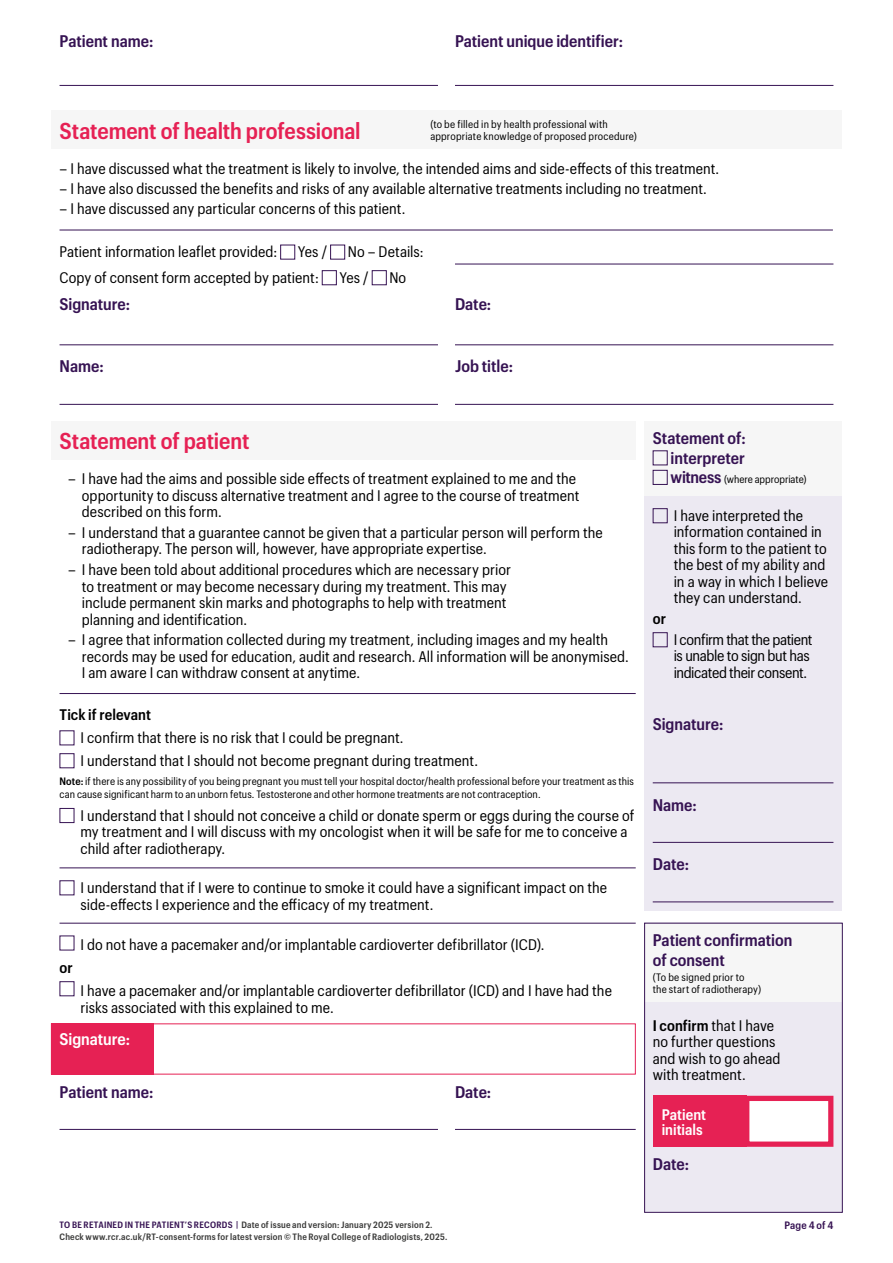
<style>
.page{position:relative;width:893px;height:1263px;background:#fff}
.page>*{position:absolute;margin:0;border:0;box-sizing:border-box;transform-origin:0 0}
.t1{font:600 22.5px "Graphik Compact";letter-spacing:-.005em;color:#e62154}
.t2{font:600 16.5px/19.5px "Graphik Compact";color:#361353;text-align:right}
.t3{font:600 16.5px "Graphik Compact";color:#fff}
.t4{font:15px/16.5px "Graphik Compact";color:#000}
.t5{font:15px/16.5px "Graphik Compact";letter-spacing:-.025em;color:#000}
.t6{font:600 15px "Graphik Compact";letter-spacing:.005em;color:#000}
.t7{font:600 15px/15px "Graphik Compact";color:#fff}
.t8{font:10.5px/12px "Graphik Compact";letter-spacing:.01em;color:#000}
.t9{font:600 10.5px "Graphik Compact";letter-spacing:.02em;color:#361353}
.t10{font:600 9px "Graphik Compact";letter-spacing:.02em;color:#3c3c3b}
.s1{font-weight:600}
.s2{font-weight:600;font-size:16.5px;color:#361353}
.s3{color:#361353}
</style>
<div class="page">
<div style="left:51px;top:421px;width:585px;height:38px;background:#f6f6f6"></div>
<hr style="left:455px;top:85px;width:378px;height:1px;background:#361353">
<hr style="left:60px;top:85px;width:378px;height:1px;background:#361353">
<div style="left:51px;top:111px;width:791px;height:38px;background:#f6f6f6"></div>
<hr style="left:60px;top:344px;width:378px;height:1px;background:#361353">
<hr style="left:455px;top:344px;width:378px;height:1px;background:#361353">
<hr style="left:60px;top:404px;width:378px;height:1px;background:#361353">
<hr style="left:455px;top:404px;width:378px;height:1px;background:#361353">
<hr style="left:60px;top:230px;width:773px;height:1px;background:#361353">
<div style="left:280px;top:245px;width:15px;height:14px;border:1px solid #361353"></div>
<div style="left:330px;top:245px;width:15px;height:14px;border:1px solid #361353"></div>
<div style="left:322px;top:270px;width:15px;height:15px;border:1px solid #361353"></div>
<div style="left:372px;top:270px;width:15px;height:15px;border:1px solid #361353"></div>
<hr style="left:455px;top:264px;width:378px;height:1px;background:#361353">
<hr style="left:455px;top:1129px;width:181px;height:1px;background:#361353">
<hr style="left:60px;top:1129px;width:378px;height:1px;background:#361353">
<div style="left:51px;top:1023px;width:102px;height:51px;background:#e62154"></div>
<div style="left:60px;top:981px;width:14px;height:15px;border:1px solid #361353"></div>
<div style="left:60px;top:753px;width:14px;height:15px;border:1px solid #361353"></div>
<div style="left:60px;top:808px;width:14px;height:15px;border:1px solid #361353"></div>
<hr style="left:60px;top:923px;width:576px;height:1px;background:#361353">
<hr style="left:60px;top:693px;width:576px;height:1px;background:#361353">
<div style="left:644px;top:421px;width:198px;height:489px;background:#ece9f2"></div>
<div style="left:644px;top:421px;width:198px;height:74px;background:#f6f6f6"></div>
<div style="left:653px;top:450px;width:15px;height:15px;border:1px solid #361353"></div>
<div style="left:653px;top:470px;width:15px;height:15px;border:1px solid #361353"></div>
<div style="left:653px;top:508px;width:15px;height:15px;border:1px solid #361353"></div>
<div style="left:653px;top:632px;width:15px;height:15px;border:1px solid #361353"></div>
<hr style="left:653px;top:782px;width:180px;height:1px;background:#361353">
<hr style="left:653px;top:901px;width:180px;height:1px;background:#361353">
<hr style="left:653px;top:842px;width:180px;height:1px;background:#361353">
<div style="left:644px;top:923px;width:198px;height:289px;background:#ece9f2"></div>
<div style="left:644px;top:923px;width:198px;height:78px;background:#f6f6f6"></div>
<div style="left:653px;top:1096px;width:93px;height:51px;background:#e62154"></div>
<div style="left:744px;top:1096px;width:89px;height:51px;background:#fff;border:5px solid #e62154"></div>
<div style="left:644px;top:923px;width:199px;height:290px;border:1px solid #361353"></div>
<hr style="left:60px;top:867px;width:576px;height:1px;background:#361353">
<p class="t2" style="left:60px;top:30px;width:95px">Patient name:</p>
<p class="t2" style="left:455px;top:30px;width:170px">Patient unique identifier:</p>
<p class="t8" style="left:430px;top:118px;width:208px">(to be filled in by health professional with appropriate knowledge of proposed procedure)</p>
<h1 class="t1" style="left:60px;top:114px;width:303px">Statement of health professional</h1>
<p class="t4" style="left:60px;top:159px;width:661px">– I have discussed what the treatment is likely to involve, the intended aims and side-effects of this treatment.</p>
<p class="t4" style="left:60px;top:179px;width:649px">– I have also discussed the benefits and risks of any available alternative treatments including no treatment.</p>
<p class="t4" style="left:60px;top:200px;width:347px">– I have discussed any particular concerns of this patient.</p>
<p class="t4" style="left:60px;top:242px;width:219px">Patient information leaflet provided:</p>
<p class="t4" style="left:298px;top:242px;width:31px">Yes /</p>
<p class="t4" style="left:348px;top:242px;width:77px">No – Details:</p>
<p class="t4" style="left:60px;top:268px;width:261px">Copy of consent form accepted by patient:</p>
<p class="t4" style="left:339px;top:268px;width:31px">Yes /</p>
<p class="t4" style="left:389px;top:268px;width:18px">No</p>
<p class="t2" style="left:60px;top:293px;width:72px">Signature:</p>
<p class="t2" style="left:455px;top:293px;width:38px">Date:</p>
<p class="t2" style="left:60px;top:355px;width:46px">Name:</p>
<p class="t2" style="left:455px;top:355px;width:60px">Job title:</p>
<h1 class="t1" style="left:60px;top:424px;width:191px">Statement of patient</h1>
<p class="t4" style="left:82px;top:469px;width:499px;text-indent:-14px">– I have had the aims and possible side effects of treatment explained to me and the opportunity to discuss alternative treatment and I agree to the course of treatment described on this form.</p>
<p class="t4" style="left:82px;top:523px;width:522px;text-indent:-14px">– I understand that a guarantee cannot be given that a particular person will perform the radiotherapy. The person will, however, have appropriate expertise.</p>
<p class="t4" style="left:82px;top:560px;width:431px;text-indent:-14px">– I have been told about additional procedures which are necessary prior to treatment or may become necessary during my treatment. This may include permanent skin marks and photographs to help with treatment planning and identification.</p>
<p class="t4" style="left:82px;top:631px;width:548px;text-indent:-14px">– I agree that information collected during my treatment, including images and my health records may be used for education, audit and research. All information will be anonymised.<br>I am aware I can withdraw consent at anytime.</p>
<p class="t6" style="left:60px;top:704px;width:93px">Tick if relevant</p>
<p class="t4" style="left:81px;top:725px;width:399px;line-height:23px">I confirm that there is no risk that I could be pregnant.<br>I understand that I should not become pregnant during treatment.</p>
<p class="t8" style="left:60px;top:774px;width:576px;line-height:12.8px"><span class="s1">Note:</span> if there is any possibility of you being pregnant you must tell your hospital doctor/health professional before your treatment as this can cause significant harm to an unborn fetus. Testosterone and other hormone treatments are not contraception.</p>
<p class="t4" style="left:81px;top:806px;width:555px">I understand that I should not conceive a child or donate sperm or eggs during the course of my treatment and I will discuss with my oncologist when it will be safe for me to conceive a child after radiotherapy.</p>
<p class="t4" style="left:81px;top:878px;width:528px">I understand that if I were to continue to smoke it could have a significant impact on the side-effects I experience and the efficacy of my treatment.</p>
<p class="t6" style="left:60px;top:957px;width:15px">or</p>
<p class="t4" style="left:81px;top:936px;width:465px">I do not have a pacemaker and/or implantable cardioverter defibrillator (ICD).</p>
<p class="t4" style="left:81px;top:981px;width:533px">I have a pacemaker and/or implantable cardioverter defibrillator (ICD) and I have had the risks associated with this explained to me.</p>
<p class="t3" style="left:60px;top:1026px;width:72px">Signature:</p>
<p class="t2" style="left:60px;top:1081px;width:95px">Patient name:</p>
<p class="t2" style="left:455px;top:1081px;width:38px">Date:</p>
<p class="t2" style="left:653px;top:427px;width:95px">Statement of: interpreter</p>
<p class="t8" style="left:671px;top:473px;width:137px"><span class="s2">witness</span> (where appropriate)</p>
<p class="t4" style="left:674px;top:506px;width:156px">I have interpreted the information contained in this form to the patient to the best of my ability and in a way in which I believe they can understand.</p>
<p class="t6" style="left:653px;top:608px;width:15px">or</p>
<p class="t5" style="left:674px;top:630px;width:140px">I confirm that the patient is unable to sign but has indicated their consent.</p>
<p class="t2" style="left:653px;top:713px;width:72px">Signature:</p>
<p class="t2" style="left:653px;top:794px;width:46px">Name:</p>
<p class="t2" style="left:653px;top:853px;width:38px">Date:</p>
<p class="t2" style="left:653px;top:929px;width:141px;text-align:left">Patient confirmation of consent</p>
<p class="t8" style="left:653px;top:970px;width:110px">(To be signed prior to<br>the start of radiotherapy)</p>
<p class="t4" style="left:653px;top:1016px;width:129px"><span class="s1">I confirm</span> that I have no further questions and wish to go ahead with treatment.</p>
<p class="t7" style="left:662px;top:1106px;width:46px">Patient initials</p>
<p class="t2" style="left:653px;top:1153px;width:38px">Date:</p>
<p class="t10" style="left:60px;top:1218px;width:374px"><span class="s3">TO BE RETAINED IN THE PATIENT’S RECORDS |</span> Date of issue and version: January 2025 version 2.</p>
<p class="t9" style="left:784px;top:1217px;width:50px">Page 4 of 4</p>
<p class="t10" style="left:60px;top:1230px;width:389px">Check www.rcr.ac.uk/RT-consent-forms for latest version © The Royal College of Radiologists, 2025.</p>
</div>
